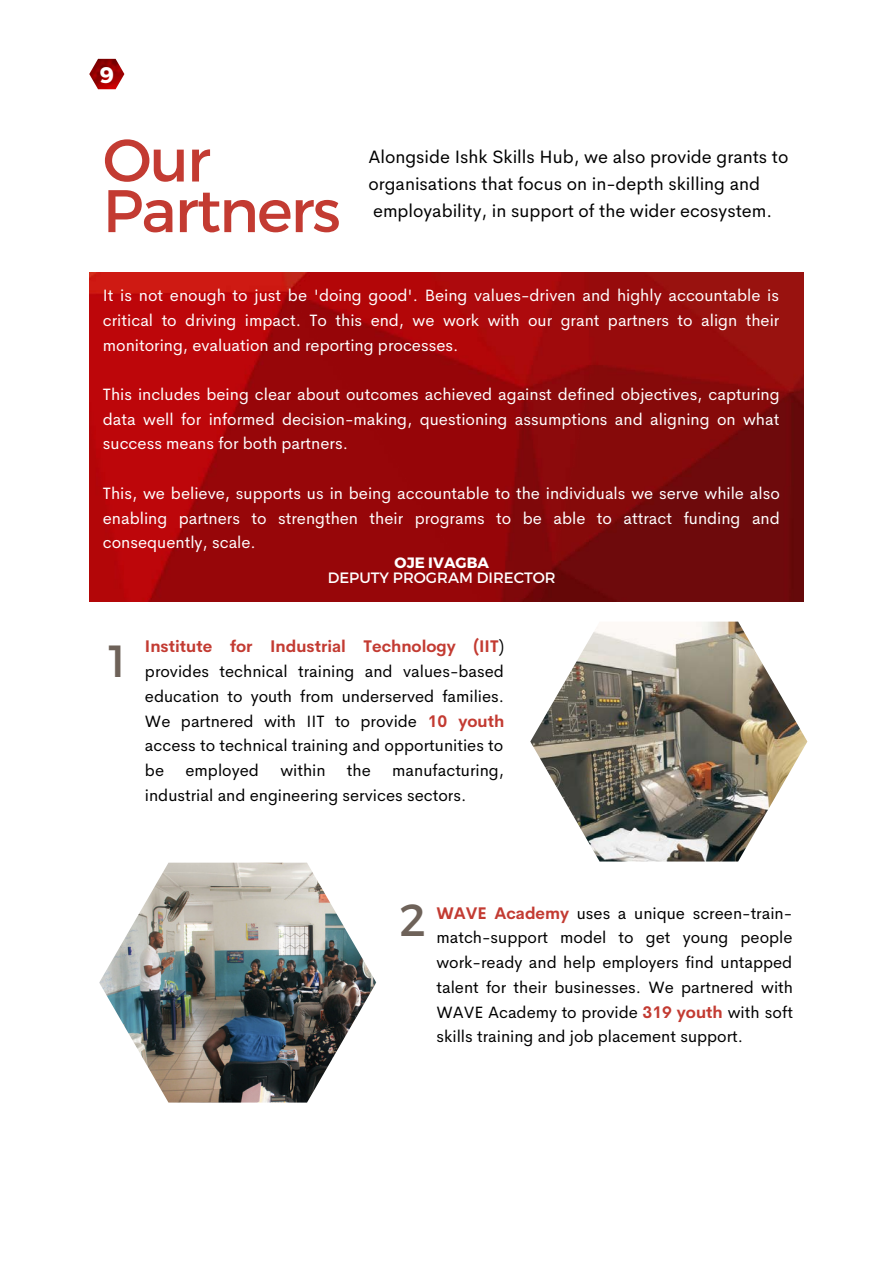
<style>
.page{position:relative;width:893px;height:1264px;background:#fff}
.page>*{position:absolute;margin:0;border:0;box-sizing:border-box;transform-origin:0 0}
.t1{font:60px "Montserrat";letter-spacing:-.03em;color:#c33b32}
.t2{font:45px "Montserrat";color:#6e6259}
.t3{font:700 22.5px "Montserrat";color:#fff}
.t4{font:18px/27px "Cerebri Sans";color:#000}
.t5{font:16.5px/24.8px "Cerebri Sans";color:#fff;text-align:justify}
.t6{font:16.5px/24.8px "Cerebri Sans";color:#000;text-align:justify}
.t7{font:15px "Montserrat";color:#fff}
.t8{font:700 15px "Montserrat";color:#fff}
.s1{font-weight:700;color:#c33b32}
</style>
<div class="page">
<img style="left:89px;top:273px;width:714px;height:328px">
<img style="left:530px;top:621px;width:277px;height:240px">
<img style="left:99px;top:862px;width:277px;height:240px">
<img style="left:89px;top:59px;width:35px;height:30px">
<p class="t3" style="left:100px;top:60px;width:16px">9</p>
<p class="t1" style="left:103px;top:121px;width:109px">Our</p>
<p class="t1" style="left:103px;top:172px;width:239px">Partners</p>
<p class="t4" style="left:368px;top:143px;width:421px">Alongside Ishk Skills Hub, we also provide grants to organisations that focus on in-depth skilling and employability, in support of the wider ecosystem.</p>
<p class="t5" style="left:103px;top:283px;width:678px">It is not enough to just be 'doing good'. Being values-driven and highly accountable is critical to driving impact. To this end, we work with our grant partners to align their monitoring, evaluation and reporting processes.</p>
<p class="t5" style="left:103px;top:382px;width:678px">This includes being clear about outcomes achieved against defined objectives, capturing data well for informed decision-making, questioning assumptions and aligning on what success means for both partners.</p>
<p class="t5" style="left:103px;top:481px;width:678px">This, we believe, supports us in being accountable to the individuals we serve while also enabling partners to strengthen their programs to be able to attract funding and consequently, scale.</p>
<p class="t8" style="left:394px;top:553px;width:96px">OJE IVAGBA</p>
<p class="t7" style="left:328px;top:568px;width:229px">DEPUTY PROGRAM DIRECTOR</p>
<p class="t2" style="left:108px;top:632px;width:19px">1</p>
<p class="t6" style="left:145px;top:634px;width:361px"><span class="s1">Institute for Industrial Technology (IIT</span>) provides technical training and values-based education to youth from underserved families.<br>We partnered with IIT to provide <span class="s1">10 youth </span>access to technical training and opportunities to be</p>
<p class="t6" style="left:145px;top:758px;width:360px;text-indent:247px">manufacturing, industrial and engineering services sectors.</p>
<p class="t6" style="left:185px;top:758px;width:75px">employed</p>
<p class="t6" style="left:280px;top:758px;width:47px">within</p>
<p class="t6" style="left:347px;top:758px;width:25px">the</p>
<p class="t2" style="left:399px;top:890px;width:28px">2</p>
<p class="t6" style="left:436px;top:900px;width:358px"><span class="s1">WAVE Academy</span> uses a unique screen-train&shy;match-support model to get young people work-ready and help employers find untapped talent for their businesses. We partnered with WAVE Academy to provide <span class="s1">319 youth</span> with soft skills training and job placement support.</p>
</div>
